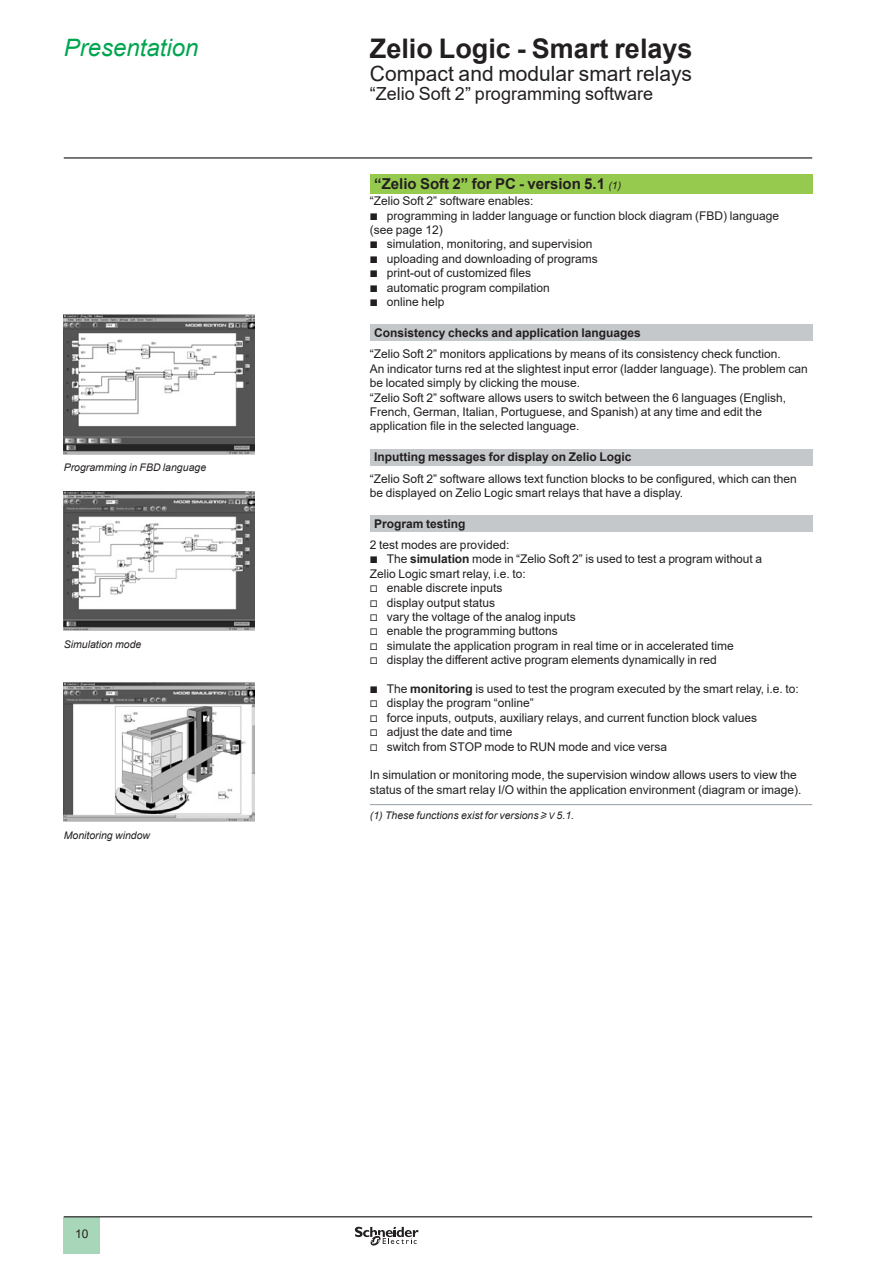
<style>
.page{position:relative;width:893px;height:1263px;background:#fff}
.page>*{position:absolute;margin:0;border:0;box-sizing:border-box;transform-origin:0 0}
._0_TitleLev1{font:700 27px "Arial";color:#231f20}
._0_Topic{font:italic 24px "Arial";color:#00a54f}
._0_TitleLev2{font:21px "Arial";color:#231f20}
._0_TitleLev3{font:18px "Arial";color:#231f20}
._1_Section_2__10{font:700 15px "Arial";color:#231f20}
._1_Text__8{font:12px/14.4px "Arial";color:#231f20}
._1_Section_3__8{font:700 12px "Arial";color:#231f20}
._1_Legend_-_Nota__7{font:italic 10.5px "Arial";color:#231f20}
.s1{font-weight:400;font-style:italic;font-size:10.5px}
.s2{font-family:"Graph Schneider"}
.s3{font-weight:700}
.s4{font-size:9px}
</style>
<div class="page">
<hr style="left:64px;top:157px;width:748px;height:2px;background:#231f20">
<div style="left:64px;top:1217px;width:36px;height:37px;background:#a7d7b8"></div>
<hr style="left:64px;top:1216px;width:748px;height:1px;background:#231f20">
<svg style="left:355px;top:1226px;width:64px;height:20px"></svg>
<div style="left:370px;top:174px;width:442px;height:20px;background:#96ca4e"></div>
<div style="left:370px;top:324px;width:442px;height:17px;background:#c5c8cb"></div>
<div style="left:370px;top:449px;width:442px;height:16px;background:#c5c8cb"></div>
<div style="left:370px;top:515px;width:442px;height:17px;background:#c5c8cb"></div>
<hr style="left:370px;top:804px;width:442px;height:1px;background:#959ea4">
<img style="left:64px;top:315px;width:191px;height:140px">
<img style="left:64px;top:491px;width:191px;height:139px">
<img style="left:64px;top:683px;width:191px;height:139px">
<p class="_0_Topic" style="left:64px;top:32px;width:136px">Presentation</p>
<p class="_1_Legend_-_Nota__7" style="left:64px;top:461px;width:144px">Programming in FBD language</p>
<p class="_1_Legend_-_Nota__7" style="left:64px;top:637px;width:79px">Simulation mode</p>
<p class="_1_Legend_-_Nota__7" style="left:64px;top:829px;width:88px">Monitoring window</p>
<p class="_1_Text__8" style="left:75px;top:1226px;width:15px">10</p>
<p class="_0_TitleLev1" style="left:370px;top:29px;width:324px">Zelio Logic - Smart relays</p>
<p class="_0_TitleLev2" style="left:370px;top:59px;width:324px">Compact and modular smart relays</p>
<p class="_0_TitleLev3" style="left:370px;top:81px;width:285px">“Zelio Soft 2” programming software</p>
<p class="_1_Section_2__10" style="left:374px;top:173px;width:249px">“Zelio Soft 2” for PC - version 5.1 <span class="s1">(1)</span></p>
<p class="_1_Text__8" style="left:370px;top:194px;width:165px">“Zelio Soft 2” software enables:</p>
<p class="_1_Text__8" style="left:370px;top:208px;width:411px"><span class="s2">b</span> programming in ladder language or function block diagram (FBD) language (see page 12)</p>
<p class="_1_Text__8" style="left:370px;top:237px;width:224px"><span class="s2">b</span> simulation, monitoring, and supervision</p>
<p class="_1_Text__8" style="left:370px;top:251px;width:229px"><span class="s2">b</span> uploading and downloading of programs</p>
<p class="_1_Text__8" style="left:370px;top:266px;width:163px"><span class="s2">b</span> print-out of customized files</p>
<p class="_1_Text__8" style="left:370px;top:280px;width:181px"><span class="s2">b</span> automatic program compilation</p>
<p class="_1_Text__8" style="left:370px;top:295px;width:76px"><span class="s2">b</span> online help</p>
<p class="_1_Section_3__8" style="left:374px;top:325px;width:268px">Consistency checks and application languages</p>
<p class="_1_Text__8" style="left:370px;top:347px;width:412px">“Zelio Soft 2” monitors applications by means of its consistency check function.</p>
<p class="_1_Text__8" style="left:370px;top:361px;width:439px">An indicator turns red at the slightest input error (ladder language). The problem can be located simply by clicking the mouse.</p>
<p class="_1_Text__8" style="left:370px;top:390px;width:418px">“Zelio Soft 2” software allows users to switch between the 6 languages (English,<br>French, German, Italian, Portuguese, and Spanish) at any time and edit the application file in the selected language.</p>
<p class="_1_Section_3__8" style="left:374px;top:448px;width:259px">Inputting messages for display on Zelio Logic</p>
<p class="_1_Text__8" style="left:370px;top:471px;width:428px">“Zelio Soft 2” software allows text function blocks to be configured, which can then be displayed on Zelio Logic smart relays that have a display.</p>
<p class="_1_Section_3__8" style="left:374px;top:515px;width:93px">Program testing</p>
<p class="_1_Text__8" style="left:370px;top:537px;width:141px">2 test modes are provided:</p>
<p class="_1_Text__8" style="left:370px;top:552px;width:394px"><span class="s2">b</span> The <span class="s3">simulation</span> mode in “Zelio Soft 2” is used to test a program without a<br>Zelio Logic smart relay, i.e. to:</p>
<p class="_1_Text__8" style="left:370px;top:581px;width:134px"><span class="s2">v</span> enable discrete inputs</p>
<p class="_1_Text__8" style="left:370px;top:595px;width:127px"><span class="s2">v</span> display output status</p>
<p class="_1_Text__8" style="left:370px;top:609px;width:207px"><span class="s2">v</span> vary the voltage of the analog inputs</p>
<p class="_1_Text__8" style="left:370px;top:624px;width:189px"><span class="s2">v</span> enable the programming buttons</p>
<p class="_1_Text__8" style="left:370px;top:638px;width:365px"><span class="s2">v</span> simulate the application program in real time or in accelerated time</p>
<p class="_1_Text__8" style="left:370px;top:653px;width:348px"><span class="s2">v</span> display the different active program elements dynamically in red</p>
<p class="_1_Text__8" style="left:370px;top:681px;width:430px"><span class="s2">b</span> The <span class="s3">monitoring</span> is used to test the program executed by the smart relay, i.e. to:</p>
<p class="_1_Text__8" style="left:370px;top:696px;width:165px"><span class="s2">v</span> display the program “online”</p>
<p class="_1_Text__8" style="left:370px;top:710px;width:389px"><span class="s2">v</span> force inputs, outputs, auxiliary relays, and current function block values</p>
<p class="_1_Text__8" style="left:370px;top:725px;width:144px"><span class="s2">v</span> adjust the date and time</p>
<p class="_1_Text__8" style="left:370px;top:739px;width:299px"><span class="s2">v</span> switch from STOP mode to RUN mode and vice versa</p>
<p class="_1_Text__8" style="left:370px;top:768px;width:433px">In simulation or monitoring mode, the supervision window allows users to view the status of the smart relay I/O within the application environment (diagram or image).</p>
<p class="_1_Legend_-_Nota__7" style="left:370px;top:809px;width:206px">(1) These functions exist for versions <span class="s2">u</span> <span class="s4">V</span> 5.1.</p>
</div>
